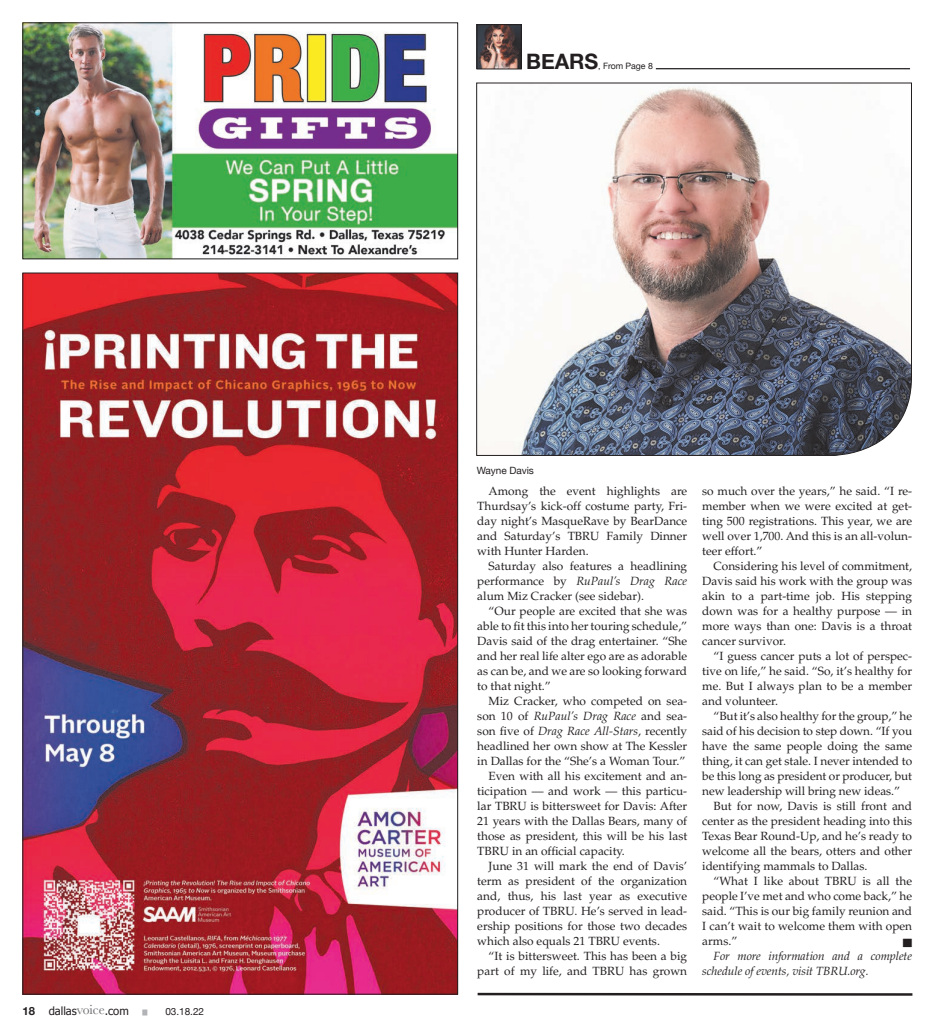
<style>
.page{position:relative;width:934px;height:1035px;background:#fff}
.page>*{position:absolute;margin:0;border:0;box-sizing:border-box;transform-origin:0 0}
.t1{font:700 21.25px "Helvetica Neue";letter-spacing:-.005em;color:#231f20}
.t2{font:11.88px/15px "Palatino LT Std";color:#231f20;text-align:justify}
.t3{font:italic 11.88px/15px "Palatino LT Std";letter-spacing:-.005em;color:#231f20}
.t4{font:11.25px "Tahoma";letter-spacing:-.005em;color:#231f20}
.t5{font:10px "Helvetica Neue";letter-spacing:-.005em;color:#231f20}
.t6{font:8.75px "Helvetica Neue";letter-spacing:-.005em;color:#231f20}
.t7{font:7px "Helvetica Neue";color:#231f20;scale:1.25 1}
.t8{font:5px "Helvetica Neue";color:#b2b3b7}
.s1{font-family:"Helvetica Neue";font-weight:700}
.s2{font-family:"Baskerville";font-size:13.75px;color:#6c6d70}
.s3{font-style:italic}
.s4{font-style:normal}
</style>
<div class="page">
<svg style="left:477px;top:992px;width:436px;height:4px"></svg>
<img style="left:479px;top:26px;width:41px;height:41px">
<div style="left:477px;top:24px;width:45px;height:45px;border:1px solid #231f20"></div>
<hr style="left:656px;top:68px;width:254px;height:1px;background:#231f20">
<svg style="left:476px;top:83px;width:436px;height:373px"></svg>
<img style="left:24px;top:275px;width:432px;height:717px">
<img style="left:24px;top:24px;width:432px;height:233px">
<div style="left:22px;top:22px;width:436px;height:237px;border:1px solid #231f20"></div>
<p class="t4" style="left:22px;top:1003px;width:108px"><span class="s1">18</span> dallas<span class="s2">voice</span>.com</p>
<p class="t8" style="left:143px;top:1008px;width:6px">█</p>
<p class="t5" style="left:165px;top:1004px;width:40px">03.18.22</p>
<h1 class="t1" style="left:526px;top:45px;width:74px">BEARS</h1>
<p class="t6" style="left:598px;top:59px;width:56px">, From Page 8</p>
<p class="t5" style="left:477px;top:463px;width:59px">Wayne Davis</p>
<p class="t2" style="left:477px;top:484px;width:211px;text-indent:11px">Among the event highlights are Thurdsay’s kick-off costume party, Fri&shy;day night’s MasqueRave by BearDance and Saturday’s TBRU Family Dinner with Hunter Harden.</p>
<p class="t2" style="left:477px;top:559px;width:211px;text-indent:11px">Saturday also features a headlining performance by <span class="s3">RuPaul’s Drag Race </span>alum Miz Cracker (see sidebar).</p>
<p class="t2" style="left:477px;top:604px;width:211px;text-indent:11px">“Our people are excited that she was able to fit this into her touring schedule,” Davis said of the drag entertainer. “She and her real life alter ego are as adorable as can be, and we are so looking forward to that night.”</p>
<p class="t2" style="left:488px;top:694px;width:200px">Miz Cracker, who competed on sea-</p>
<p class="t3" style="left:477px;top:709px;width:211px"><span class="s4">son 10 of</span> RuPaul’s Drag Race <span class="s4">and sea-</span></p>
<p class="t2" style="left:477px;top:724px;width:211px">son five of <span class="s3">Drag Race All-Stars</span>, recently</p>
<p class="t2" style="left:477px;top:739px;width:211px">headlined her own show at The Kessler</p>
<p class="t2" style="left:477px;top:754px;width:209px">in Dallas for the “She’s a Woman Tour.”</p>
<p class="t2" style="left:488px;top:769px;width:200px">Even with all his excitement and an-</p>
<p class="t2" style="left:477px;top:784px;width:211px">ticipation — and work — this particu-</p>
<p class="t2" style="left:477px;top:799px;width:211px">lar TBRU is bittersweet for Davis: After</p>
<p class="t2" style="left:477px;top:814px;width:211px">21 years with the Dallas Bears, many of</p>
<p class="t2" style="left:477px;top:829px;width:211px">those as president, this will be his last</p>
<p class="t2" style="left:477px;top:844px;width:149px">TBRU in an official capacity.</p>
<p class="t2" style="left:488px;top:859px;width:200px">June 31 will mark the end of Davis’</p>
<p class="t2" style="left:477px;top:874px;width:211px">term as president of the organization</p>
<p class="t2" style="left:477px;top:889px;width:211px">and, thus, his last year as executive</p>
<p class="t2" style="left:477px;top:904px;width:211px">producer of TBRU. He’s served in lead-</p>
<p class="t2" style="left:477px;top:919px;width:211px">ership positions for those two decades</p>
<p class="t2" style="left:477px;top:934px;width:184px">which also equals 21 TBRU events.</p>
<p class="t2" style="left:488px;top:949px;width:200px">“It is bittersweet. This has been a big</p>
<p class="t2" style="left:477px;top:964px;width:211px">part of my life, and TBRU has grown</p>
<p class="t2" style="left:702px;top:484px;width:211px">so much over the years,” he said. “I re&shy;member when we were excited at get&shy;ting 500 registrations. This year, we are well over 1,700. And this is an all-volun&shy;teer effort.”</p>
<p class="t2" style="left:702px;top:559px;width:211px;text-indent:11px">Considering his level of commitment, Davis said his work with the group was akin to a part-time job. His stepping down was for a healthy purpose — in more ways than one: Davis is a throat cancer survivor.</p>
<p class="t2" style="left:702px;top:649px;width:211px;text-indent:11px">“I guess cancer puts a lot of perspec&shy;tive on life,” he said. “So, it’s healthy for me. But I always plan to be a member and volunteer.</p>
<p class="t2" style="left:702px;top:709px;width:211px;text-indent:11px">“But it’s also healthy for the group,” he said of his decision to step down. “If you have the same people doing the same thing, it can get stale. I never intended to be this long as president or producer, but new leadership will bring new ideas.”</p>
<p class="t2" style="left:702px;top:799px;width:211px;text-indent:11px">But for now, Davis is still front and center as the president heading into this Texas Bear Round-Up, and he’s ready to welcome all the bears, otters and other identifying mammals to Dallas.</p>
<p class="t2" style="left:702px;top:874px;width:211px;text-indent:11px">“What I like about TBRU is all the people I’ve met and who come back,” he said. “This is our big family reunion and I can’t wait to welcome them with open arms.”</p>
<p class="t7" style="left:903px;top:937px;width:8px">█</p>
<p class="t3" style="left:702px;top:949px;width:211px;text-indent:11px">For more information and a complete schedule of events, visit TBRU.org.</p>
</div>
